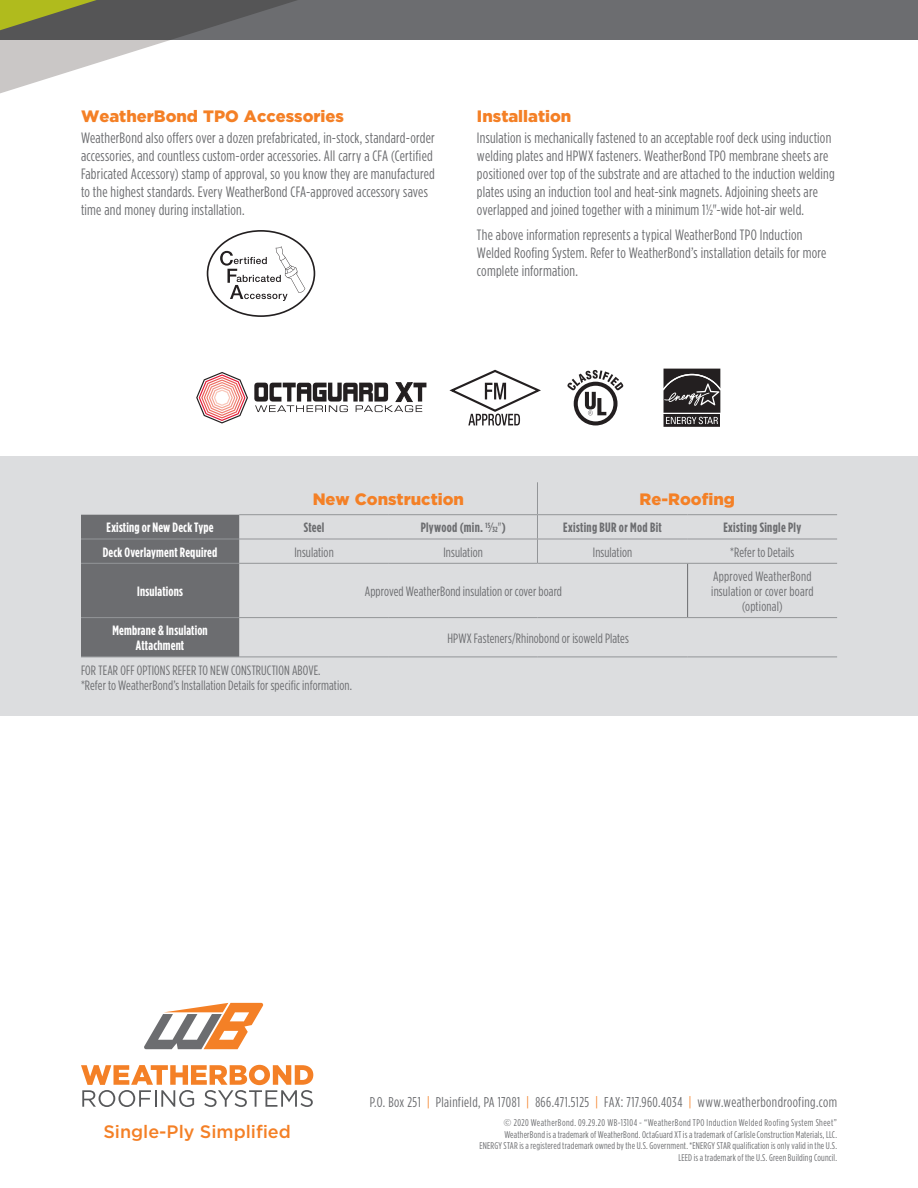
<style>
.page{position:relative;width:918px;height:1188px;background:#fff}
.page>*{position:absolute;margin:0;border:0;box-sizing:border-box;transform-origin:0 0}
.t1{font:500 18px "Gotham";color:#f48026}
.t2{font:900 16.5px "Gotham";color:#f48026}
.t3{font:15px/18px "Gotham Condensed";letter-spacing:.015em;color:#6c6d70}
.t4{font:14.25px "Gotham Condensed";letter-spacing:.025em;color:#6c6d70}
.t5{font:13.5px/15px "Gotham Condensed";letter-spacing:.01em;color:#6c6d70;text-align:center}
.t6{font:700 13.5px/15px "Gotham Condensed";letter-spacing:.015em;color:#fff;text-align:center}
.t7{font:700 13.5px "Gotham Condensed";letter-spacing:.025em;color:#6c6d70}
.t8{font:9.75px/11.7px "Gotham Condensed";letter-spacing:.02em;color:#6c6d70;text-align:right}
.t9{font:9.75px "Gotham Condensed";letter-spacing:.045em;color:#6c6d70}
.s1{font-size:7.5px}
.s2{font-weight:400}
.s3{color:#f48026}
.s4{font-family:"Gotham"}
</style>
<div class="page">
<svg style="left:144px;top:1003px;width:120px;height:46px"></svg>
<svg style="left:81px;top:1065px;width:232px;height:42px"></svg>
<div style="left:0;top:0;width:918px;height:40px;background:#6c6d70"></div>
<svg style="left:0;top:0;width:297px;height:94px"></svg>
<svg style="left:0;top:0;width:97px;height:30px;background:#828839"></svg>
<div style="left:0;top:457px;width:918px;height:259px;background:#dcdddf"></div>
<div style="left:81px;top:515px;width:158px;height:142px;background:#6c6d70"></div>
<hr style="left:537px;top:514px;width:151px;height:1px;background:#939598">
<hr style="left:688px;top:514px;width:149px;height:1px;background:#939598">
<hr style="left:537px;top:539px;width:151px;height:1px;background:#939598">
<hr style="left:688px;top:539px;width:149px;height:1px;background:#939598">
<hr style="left:81px;top:563px;width:158px;height:1px;background:#939598">
<hr style="left:688px;top:563px;width:149px;height:1px;background:#939598">
<hr style="left:81px;top:617px;width:158px;height:1px;background:#939598">
<hr style="left:688px;top:617px;width:149px;height:1px;background:#939598">
<hr style="left:81px;top:657px;width:158px;height:1px;background:#939598">
<hr style="left:239px;top:657px;width:150px;height:1px;background:#939598">
<hr style="left:389px;top:657px;width:148px;height:1px;background:#939598">
<hr style="left:537px;top:657px;width:151px;height:1px;background:#939598">
<hr style="left:688px;top:657px;width:149px;height:1px;background:#939598">
<hr style="left:81px;top:539px;width:158px;height:1px;background:#939598">
<hr style="left:537px;top:482px;width:1px;height:32px;background:#939598">
<hr style="left:239px;top:514px;width:150px;height:1px;background:#939598">
<hr style="left:389px;top:514px;width:148px;height:1px;background:#939598">
<hr style="left:239px;top:539px;width:150px;height:1px;background:#939598">
<hr style="left:389px;top:539px;width:148px;height:1px;background:#939598">
<svg style="left:537px;top:515px;width:1px;height:48px"></svg>
<hr style="left:239px;top:563px;width:150px;height:1px;background:#939598">
<hr style="left:389px;top:563px;width:148px;height:1px;background:#939598">
<hr style="left:537px;top:563px;width:151px;height:1px;background:#939598">
<hr style="left:239px;top:617px;width:150px;height:1px;background:#939598">
<hr style="left:389px;top:617px;width:148px;height:1px;background:#939598">
<hr style="left:537px;top:617px;width:151px;height:1px;background:#939598">
<hr style="left:687px;top:564px;width:1px;height:53px;background:#6c6d70">
<svg style="left:449px;top:369px;width:92px;height:57px"></svg>
<div style="left:662px;top:367px;width:60px;height:47px;background:#a7a5a5"></div>
<svg style="left:662px;top:369px;width:60px;height:58px;background:#514e4f"></svg>
<svg style="left:196px;top:372px;width:52px;height:51px"></svg>
<svg style="left:254px;top:382px;width:172px;height:30px"></svg>
<svg style="left:567px;top:370px;width:56px;height:55px"></svg>
<svg style="left:207px;top:230px;width:108px;height:87px"></svg>
<p class="t2" style="left:81px;top:106px;width:265px">WeatherBond TPO Accessories</p>
<p class="t3" style="left:81px;top:128px;width:355px">WeatherBond also offers over a dozen prefabricated, in-stock, standard-order accessories, and countless custom-order accessories. All carry a CFA (Certified Fabricated Accessory) stamp of approval, so you know they are manufactured to the highest standards. Every WeatherBond CFA-approved accessory saves time and money during installation.</p>
<p class="t2" style="left:477px;top:106px;width:96px">Installation</p>
<p class="t3" style="left:477px;top:128px;width:359px">Insulation is mechanically fastened to an acceptable roof deck using induction welding plates and HPWX fasteners. WeatherBond TPO membrane sheets are positioned over top of the substrate and are attached to the induction welding plates using an induction tool and heat-sink magnets. Adjoining sheets are overlapped and joined together with a minimum 1½"-wide hot-air weld.</p>
<p class="t3" style="left:477px;top:225px;width:351px">The above information represents a typical WeatherBond TPO Induction<br>Welded Roofing System. Refer to WeatherBond’s installation details for more complete information.</p>
<p class="t2" style="left:313px;top:490px;width:153px">New Construction</p>
<p class="t2" style="left:640px;top:490px;width:97px">Re-Roofing</p>
<p class="t6" style="left:107px;top:520px;width:108px">Existing or New Deck Type</p>
<p class="t7" style="left:304px;top:520px;width:22px">Steel</p>
<p class="t7" style="left:421px;top:520px;width:87px">Plywood (min. <sup>15</sup>⁄<span class="s1">32</span><span class="s2">"</span>)</p>
<p class="t7" style="left:563px;top:520px;width:100px">Existing BUR or Mod Bit</p>
<p class="t7" style="left:723px;top:520px;width:79px">Existing Single Ply</p>
<p class="t6" style="left:103px;top:544px;width:116px">Deck Overlayment Required</p>
<p class="t5" style="left:294px;top:544px;width:41px">Insulation</p>
<p class="t5" style="left:444px;top:544px;width:41px">Insulation</p>
<p class="t5" style="left:593px;top:544px;width:41px">Insulation</p>
<p class="t5" style="left:730px;top:544px;width:66px">*Refer to Details</p>
<p class="t6" style="left:137px;top:584px;width:47px">Insulations</p>
<p class="t5" style="left:365px;top:583px;width:199px">Approved WeatherBond insulation or cover board</p>
<p class="t5" style="left:711px;top:568px;width:104px">Approved WeatherBond insulation or cover board (optional)</p>
<p class="t6" style="left:112px;top:623px;width:97px">Membrane &amp; Insulation<br>Attachment</p>
<p class="t5" style="left:447px;top:630px;width:183px">HPWX Fasteners/Rhinobond or isoweld Plates</p>
<p class="t5" style="left:81px;top:663px;width:272px;text-align:left">FOR TEAR OFF OPTIONS REFER TO NEW CONSTRUCTION ABOVE.<br>*Refer to WeatherBond’s Installation Details for specific information.</p>
<p class="t1" style="left:103px;top:1122px;width:189px">Single-Ply Simplified</p>
<p class="t4" style="left:370px;top:1094px;width:469px">P.O. Box 251 <span class="s3">|</span> Plainfield, PA 17081 <span class="s3">|</span> 866.471.5125 <span class="s3">|</span> FAX: 717.960.4034 <span class="s3">|</span> www.weatherbondroofing.com</p>
<p class="t9" style="left:504px;top:1117px;width:335px"><span class="s4">©</span> 2020 WeatherBond. 09.29.20 WB-13104 - “WeatherBond TPO Induction Welded Roofing System Sheet”</p>
<p class="t8" style="left:479px;top:1128px;width:359px">WeatherBond is a trademark of WeatherBond. OctaGuard XT is a trademark of Carlisle Construction Materials, LLC.<br>ENERGY STAR is a registered trademark owned by the U.S. Government. *ENERGY STAR qualification is only valid in the U.S.<br>LEED is a trademark of the U.S. Green Building Council.</p>
</div>
